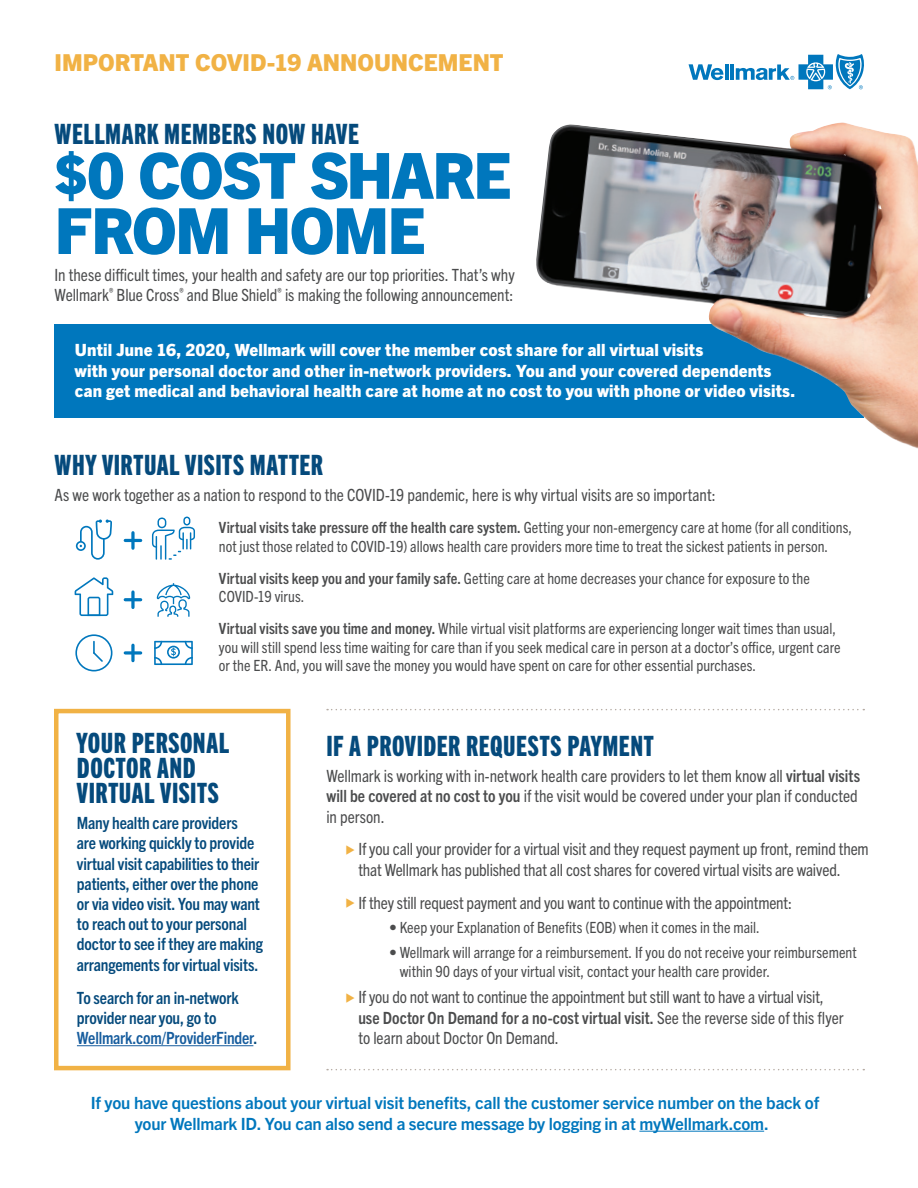
<style>
.page{position:relative;width:918px;height:1188px;background:#fff}
.page>*{position:absolute;margin:0;border:0;box-sizing:border-box;transform-origin:0 0}
.t1{font:800 63.75px "Trade Gothic Next LT Pro";letter-spacing:-.03em;color:#0077bd}
.t2{font:28.05px/24.8px "Trade Gothic Next LT Pro Hv Cm";letter-spacing:.02em;color:#054a7c}
.t3{font:800 23.4px "Trade Gothic Next LT Pro";color:#f1b245}
.t4{font:condensed 16.8px/20.2px "Trade Gothic Next LT Pro";letter-spacing:-.005em;color:#4b4c4d}
.t5{font:700 condensed 16.8px/20.2px "Trade Gothic Next LT Pro";letter-spacing:-.01em;color:#054a7c}
.t6{font:800 16.8px/20.2px "Trade Gothic Next LT Pro";letter-spacing:.005em;color:#fff}
.t7{font:700 16.8px/20.2px "Trade Gothic Next LT Pro";letter-spacing:-.01em;color:#0077bd;text-align:center}
.t8{font:condensed 15.45px/18.6px "Trade Gothic Next LT Pro";color:#4b4c4d}
.s1{font-size:55.2px}
.s2{font-weight:700}
.s3{color:#175d9e}
.s4{color:#f1b245}
</style>
<div class="page">
<div style="left:55px;top:324px;width:809px;height:93px;background:#0077bd"></div>
<img style="left:534px;top:122px;width:384px;height:327px">
<hr style="left:730px;top:64px;width:4px;height:16px;background:#0077bd">
<hr style="left:725px;top:64px;width:3px;height:16px;background:#0077bd">
<svg style="left:689px;top:64px;width:34px;height:16px"></svg>
<svg style="left:736px;top:54px;width:128px;height:35px"></svg>
<svg style="left:157px;top:583px;width:33px;height:34px"></svg>
<svg style="left:75px;top:577px;width:38px;height:39px"></svg>
<svg style="left:131px;top:592px;width:4px;height:15px"></svg>
<hr style="left:125px;top:598px;width:16px;height:3px;background:#0077bd">
<svg style="left:76px;top:520px;width:36px;height:40px"></svg>
<svg style="left:152px;top:517px;width:43px;height:43px"></svg>
<svg style="left:131px;top:533px;width:4px;height:15px"></svg>
<hr style="left:125px;top:539px;width:16px;height:3px;background:#0077bd">
<svg style="left:75px;top:634px;width:37px;height:37px"></svg>
<svg style="left:131px;top:645px;width:4px;height:16px"></svg>
<svg style="left:125px;top:651px;width:16px;height:4px"></svg>
<svg style="left:154px;top:641px;width:39px;height:24px"></svg>
<hr style="left:639px;top:1131px;width:125px;height:1px;background:#0077bd">
<svg style="left:327px;top:709px;width:537px;height:1px"></svg>
<svg style="left:327px;top:1069px;width:537px;height:1px"></svg>
<div style="left:54px;top:709px;width:237px;height:361px;border:4px solid #f1b245"></div>
<hr style="left:77px;top:1045px;width:176px;height:1px;background:#175d9e">
<p class="t3" style="left:55px;top:46px;width:450px">IMPORTANT COVID-19 ANNOUNCEMENT</p>
<p class="t2" style="left:55px;top:119px;width:306px">WELLMARK MEMBERS NOW HAVE</p>
<p class="t1" style="left:55px;top:131px;width:458px"><span class="s1">$</span>0 COST SHARE</p>
<p class="t1" style="left:55px;top:186px;width:372px">FROM HOME</p>
<p class="t4" style="left:55px;top:263px;width:462px">In these difficult times, your health and safety are our top priorities. That’s why<br>Wellmark<sup>®</sup> Blue Cross<sup>®</sup> and Blue Shield<sup>®</sup> is making the following announcement:</p>
<p class="t6" style="left:75px;top:339px;width:722px">Until June 16, 2020, Wellmark will cover the member cost share for all virtual visits<br>with your personal doctor and other in-network providers. You and your covered dependents can get medical and behavioral health care at home at no cost to you with phone or video visits.</p>
<p class="t2" style="left:55px;top:450px;width:270px">WHY VIRTUAL VISITS MATTER</p>
<p class="t4" style="left:55px;top:484px;width:663px">As we work together as a nation to respond to the COVID-19 pandemic, here is why virtual visits are so important:</p>
<p class="t8" style="left:219px;top:517px;width:635px"><span class="s2">Virtual visits take pressure off the health care system.</span> Getting your non-emergency care at home (for all conditions, not just those related to COVID-19) allows health care providers more time to treat the sickest patients in person.</p>
<p class="t8" style="left:219px;top:568px;width:592px"><span class="s2">Virtual visits keep you and your family safe.</span> Getting care at home decreases your chance for exposure to the<br>COVID-19 virus.</p>
<p class="t8" style="left:219px;top:619px;width:623px"><span class="s2">Virtual visits save you time and money.</span> While virtual visit platforms are experiencing longer wait times than usual, you will still spend less time waiting for care than if you seek medical care in person at a doctor’s office, urgent care or the ER. And, you will save the money you would have spent on care for other essential purchases.</p>
<p class="t2" style="left:77px;top:729px;width:154px">YOUR PERSONAL<br>DOCTOR AND<br>VIRTUAL VISITS</p>
<p class="t5" style="left:77px;top:812px;width:188px">Many health care providers<br>are working quickly to provide virtual visit capabilities to their patients, either over the phone or via video visit. You may want to reach out to your personal doctor to see if they are making arrangements for virtual visits.</p>
<p class="t5" style="left:77px;top:986px;width:182px">To search for an in-network provider near you, go to<br><span class="s3">Wellmark.com/ProviderFinder</span>.</p>
<p class="t2" style="left:326px;top:731px;width:329px">IF A PROVIDER REQUESTS PAYMENT</p>
<p class="t4" style="left:326px;top:765px;width:535px">Wellmark is working with in-network health care providers to let them know all <span class="s2">virtual visits will be covered at no cost to you</span> if the visit would be covered under your plan if conducted in person.</p>
<p class="t4" style="left:358px;top:838px;width:512px;text-indent:-13px"><span class="s4">◆</span> If you call your provider for a virtual visit and they request payment up front, remind them that Wellmark has published that all cost shares for covered virtual visits are waived.</p>
<p class="t4" style="left:345px;top:891px;width:448px"><span class="s4">◆</span> If they still request payment and you want to continue with the appointment:</p>
<p class="t8" style="left:390px;top:918px;width:372px">• Keep your Explanation of Benefits (EOB) when it comes in the mail.</p>
<p class="t8" style="left:400px;top:942px;width:459px;text-indent:-10px">• Wellmark will arrange for a reimbursement. If you do not receive your reimbursement within 90 days of your virtual visit, contact your health care provider.</p>
<p class="t4" style="left:358px;top:986px;width:487px;text-indent:-13px"><span class="s4">◆</span> If you do not want to continue the appointment but still want to have a virtual visit, <span class="s2">use Doctor On Demand for a no-cost virtual visit.</span> See the reverse side of this flyer to learn about Doctor On Demand.</p>
<p class="t7" style="left:91px;top:1092px;width:730px">If you have questions about your virtual visit benefits, call the customer service number on the back of your Wellmark ID. You can also send a secure message by logging in at myWellmark.com.</p>
</div>
